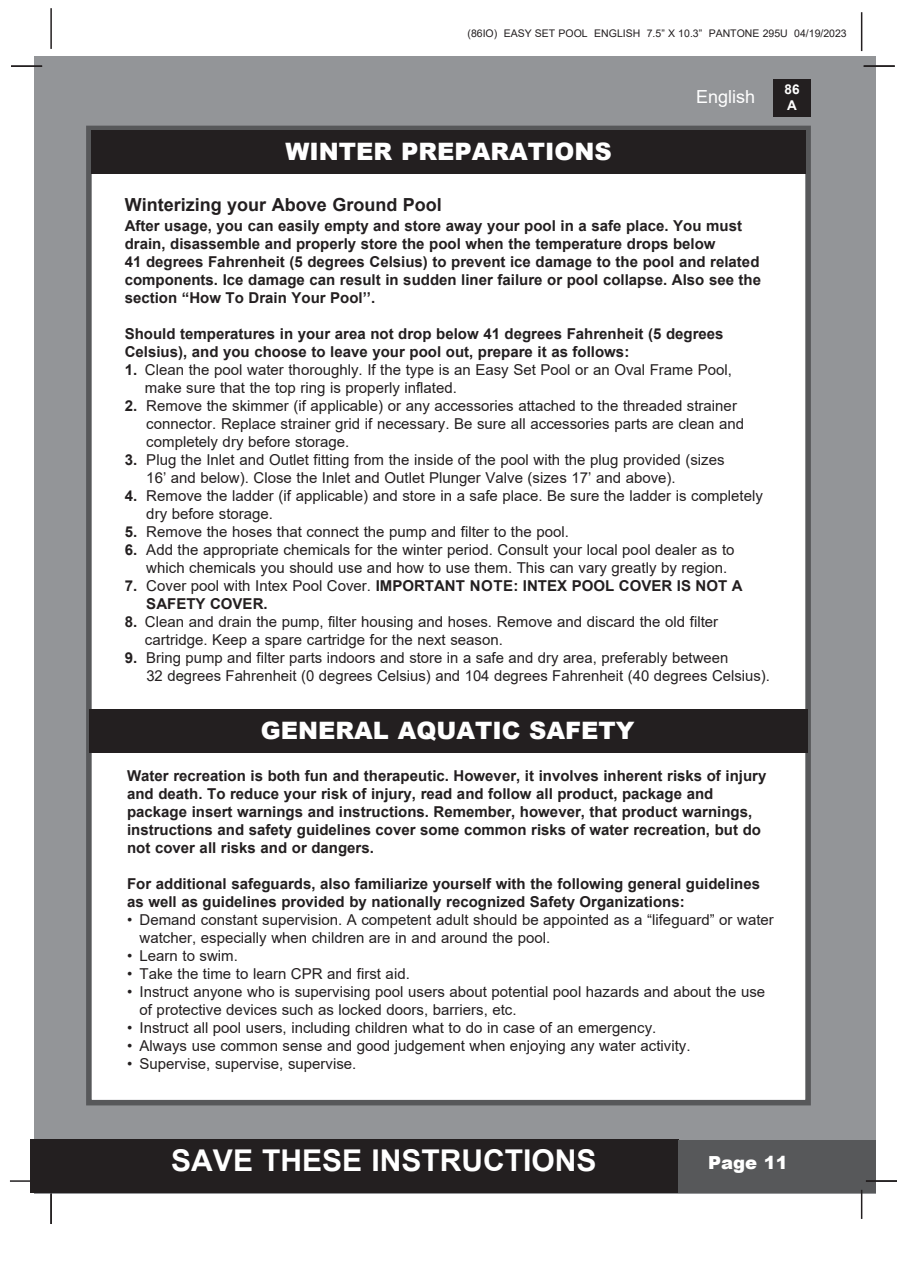
<style>
.page{position:relative;width:897px;height:1264px;background:#fff}
.page>*{position:absolute;margin:0;border:0;box-sizing:border-box;transform-origin:0 0}
.t1{font:700 30px "Arial";color:#fff}
.t2{font:900 24px "Arial";color:#fff}
.t3{font:700 18px "Arial";color:#231f20}
.t4{font:18px "Arial";color:#fff}
.t5{font:900 18px "Arial";color:#fff}
.t6{font:15px/18px "Arial";color:#231f20}
.t7{font:700 15px/18px "Arial";color:#231f20}
.t8{font:700 13.5px/16.2px "Arial";color:#fff}
.t9{font:10.5px "Arial";color:#231f20}
.s1{font-weight:700}
.s2{font-weight:400}
</style>
<div class="page">
<div style="left:34px;top:56px;width:841px;height:1137px;background:#939598"></div>
<div style="left:773px;top:79px;width:37px;height:38px;background:#231f20"></div>
<hr style="left:50px;top:8px;width:2px;height:41px;background:#231f20">
<hr style="left:860px;top:12px;width:2px;height:39px;background:#231f20">
<div style="left:30px;top:1140px;width:648px;height:53px;background:#231f20"></div>
<div style="left:678px;top:1140px;width:197px;height:53px;background:#57585a"></div>
<hr style="left:860px;top:1189px;width:2px;height:30px;background:#231f20">
<hr style="left:10px;top:1180px;width:31px;height:1px;background:#231f20">
<div style="left:86px;top:126px;width:724px;height:979px;background:#fff;border:6px solid #57585a"></div>
<div style="left:91px;top:130px;width:715px;height:44px;background:#231f20"></div>
<hr style="left:863px;top:65px;width:31px;height:2px;background:#231f20">
<hr style="left:865px;top:1180px;width:31px;height:1px;background:#231f20">
<hr style="left:50px;top:1193px;width:2px;height:31px;background:#231f20">
<hr style="left:11px;top:65px;width:31px;height:2px;background:#231f20">
<div style="left:89px;top:709px;width:718px;height:43px;background:#231f20"></div>
<p class="t9" style="left:467px;top:26px;width:381px">(86IO) EASY SET POOL ENGLISH 7.5” X 10.3” PANTONE 295U 04/19/2023</p>
<p class="t4" style="left:696px;top:84px;width:61px">English</p>
<p class="t8" style="left:784px;top:81px;width:17px">86<br>A</p>
<p class="t2" style="left:285px;top:134px;width:328px">WINTER PREPARATIONS</p>
<p class="t3" style="left:125px;top:192px;width:319px">Winterizing your Above Ground Pool</p>
<p class="t7" style="left:125px;top:217px;width:618px">After usage, you can easily empty and store away your pool in a safe place. You must drain, disassemble and properly store the pool when the temperature drops below</p>
<p class="t7" style="left:125px;top:253px;width:638px;text-align:justify">41 degrees Fahrenheit (5 degrees Celsius) to prevent ice damage to the pool and related components. Ice damage can result in sudden liner failure or pool collapse. Also see the section “How To Drain Your Pool’’.</p>
<p class="t7" style="left:125px;top:325px;width:600px">Should temperatures in your area not drop below 41 degrees Fahrenheit (5 degrees<br>Celsius), and you choose to leave your pool out, prepare it as follows:</p>
<p class="t6" style="left:145px;top:360px;width:588px;text-indent:-20px"><span class="s1">1.</span> Clean the pool water thoroughly. If the type is an Easy Set Pool or an Oval Frame Pool, make sure that the top ring is properly inflated.</p>
<p class="t6" style="left:125px;top:396px;width:613px"><span class="s1">2.</span> Remove the skimmer (if applicable) or any accessories attached to the threaded strainer</p>
<p class="t6" style="left:146px;top:414px;width:599px">connector. Replace strainer grid if necessary. Be sure all accessories parts are clean and completely dry before storage.</p>
<p class="t6" style="left:125px;top:450px;width:601px"><span class="s1">3.</span> Plug the Inlet and Outlet fitting from the inside of the pool with the plug provided (sizes</p>
<p class="t6" style="left:146px;top:468px;width:531px">16’ and below). Close the Inlet and Outlet Plunger Valve (sizes 17’ and above).</p>
<p class="t6" style="left:146px;top:486px;width:618px;text-indent:-22px"><span class="s1">4.</span> Remove the ladder (if applicable) and store in a safe place. Be sure the ladder is completely dry before storage.</p>
<p class="t6" style="left:125px;top:522px;width:445px"><span class="s1">5.</span> Remove the hoses that connect the pump and filter to the pool.</p>
<p class="t6" style="left:146px;top:540px;width:589px;text-indent:-22px"><span class="s1">6.</span> Add the appropriate chemicals for the winter period. Consult your local pool dealer as to which chemicals you should use and how to use them. This can vary greatly by region.</p>
<p class="t7" style="left:146px;top:577px;width:597px;text-indent:-22px">7. <span class="s2">Cover pool with Intex Pool Cover.</span> IMPORTANT NOTE: INTEX POOL COVER IS NOT A<br>SAFETY COVER.</p>
<p class="t6" style="left:125px;top:612px;width:595px"><span class="s1">8.</span> Clean and drain the pump, filter housing and hoses. Remove and discard the old filter</p>
<p class="t6" style="left:145px;top:630px;width:359px">cartridge. Keep a spare cartridge for the next season.</p>
<p class="t6" style="left:125px;top:648px;width:605px"><span class="s1">9.</span> Bring pump and filter parts indoors and store in a safe and dry area, preferably between</p>
<p class="t6" style="left:146px;top:666px;width:625px">32 degrees Fahrenheit (0 degrees Celsius) and 104 degrees Fahrenheit (40 degrees Celsius).</p>
<p class="t2" style="left:261px;top:713px;width:375px">GENERAL AQUATIC SAFETY</p>
<p class="t7" style="left:127px;top:767px;width:640px">Water recreation is both fun and therapeutic. However, it involves inherent risks of injury</p>
<p class="t7" style="left:127px;top:785px;width:587px">and death. To reduce your risk of injury, read and follow all product, package and</p>
<p class="t7" style="left:127px;top:803px;width:635px">package insert warnings and instructions. Remember, however, that product warnings, instructions and safety guidelines cover some common risks of water recreation, but do not cover all risks and or dangers.</p>
<p class="t7" style="left:127px;top:875px;width:634px">For additional safeguards, also familiarize yourself with the following general guidelines as well as guidelines provided by nationally recognized Safety Organizations:</p>
<p class="t6" style="left:127px;top:910px;width:648px">• Demand constant supervision. A competent adult should be appointed as a “lifeguard” or water</p>
<p class="t6" style="left:139px;top:928px;width:412px">watcher, especially when children are in and around the pool.</p>
<p class="t6" style="left:127px;top:946px;width:112px">• Learn to swim.</p>
<p class="t6" style="left:127px;top:964px;width:284px">• Take the time to learn CPR and first aid.</p>
<p class="t6" style="left:139px;top:982px;width:627px;text-indent:-12px">• Instruct anyone who is supervising pool users about potential pool hazards and about the use of protective devices such as locked doors, barriers, etc.</p>
<p class="t6" style="left:127px;top:1018px;width:530px">• Instruct all pool users, including children what to do in case of an emergency.</p>
<p class="t6" style="left:127px;top:1036px;width:565px">• Always use common sense and good judgement when enjoying any water activity.</p>
<p class="t6" style="left:127px;top:1054px;width:231px">• Supervise, supervise, supervise.</p>
<h1 class="t1" style="left:171px;top:1139px;width:427px">SAVE THESE INSTRUCTIONS</h1>
<p class="t5" style="left:708px;top:1149px;width:81px">Page 11</p>
</div>
